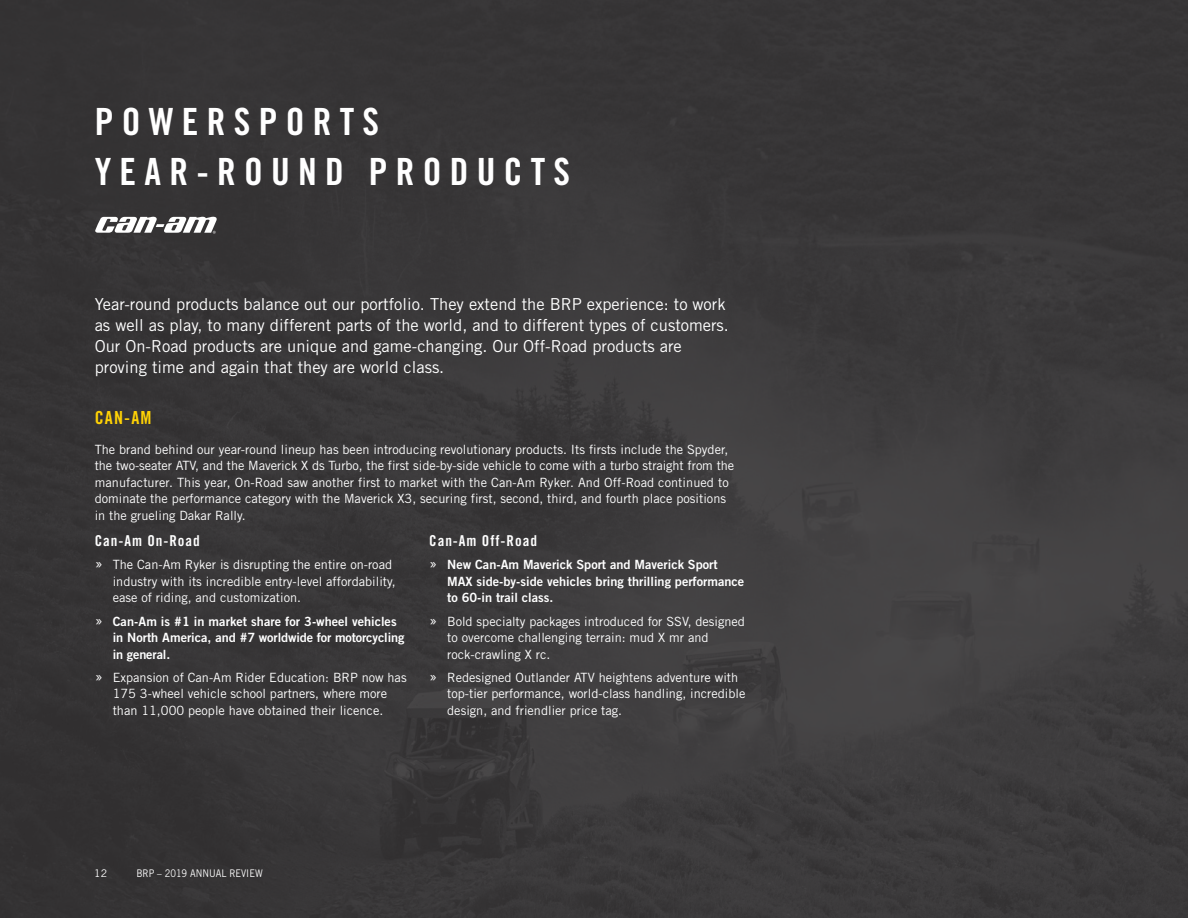
<style>
.page{position:relative;width:1188px;height:918px;background:#393738}
.page>*{position:absolute;margin:0;border:0;box-sizing:border-box;transform-origin:0 0}
.titre_GROS{font:37.5px/49.5px "Trade Gothic LT Std Bd Cn 20";letter-spacing:.22em;color:#fff}
.intro_small{font:18px "Trade Gothic LT Std Bd Cn 20";color:#fed105}
.intro_produits{font:16.5px/21px "Trade Gothic LT Std";color:#fff}
.intro_small-2{font:15px "Trade Gothic LT Std Bd Cn 20";letter-spacing:.065em;color:#fff}
.Texte_bullets{font:12.75px/16.5px "Trade Gothic LT Std";color:#fff}
.Texte_bullets-2{font:12.75px/16.5px "Trade Gothic LT Std Bd 2";color:#fff}
.t1{font:10.5px "Trade Gothic LT Std";color:#fff;scale:.88 1}
.t2{font:10.5px "Trade Gothic LT Std";color:#fff}
.s1{font-size:16.5px}
.s2{font-family:"Trade Gothic LT Std";font-size:16.5px}
</style>
<div class="page">
<svg style="left:95px;top:216px;width:122px;height:18px"></svg>
<p class="titre_GROS" style="left:95px;top:97px;width:477px">POWERSPORTS<br>YEAR-ROUND PRODUCTS</p>
<p class="intro_produits" style="left:95px;top:293px;width:636px">Year-round products balance out our portfolio. They extend the BRP experience: to work as well as play, to many different parts of the world, and to different types of customers.<br>Our On-Road products are unique and game-changing. Our Off-Road products are proving time and again that they are world class.</p>
<p class="intro_small" style="left:95px;top:406px;width:58px">CAN-AM</p>
<p class="Texte_bullets" style="left:95px;top:441px;width:641px">The brand behind our year-round lineup has been introducing revolutionary products. Its firsts include the Spyder, the two-seater ATV, and the Maverick X ds Turbo, the first side-by-side vehicle to come with a turbo straight from the manufacturer. This year, On-Road saw another first to market with the Can-Am Ryker. And Off-Road continued to dominate the performance category with the Maverick X3, securing first, second, third, and fourth place positions in the grueling Dakar Rally.</p>
<p class="intro_small-2" style="left:95px;top:532px;width:107px">Can-Am On-Road</p>
<p class="Texte_bullets" style="left:113px;top:556px;width:285px;text-indent:-18px"><span class="s1">»</span> The Can-Am Ryker is disrupting the entire on-road industry with its incredible entry-level affordability, ease of riding, and customization.</p>
<p class="Texte_bullets-2" style="left:113px;top:613px;width:293px;text-indent:-18px"><span class="s2">»</span> Can-Am is #1 in market share for 3-wheel vehicles in North America, and #7 worldwide for motorcycling in general.</p>
<p class="Texte_bullets" style="left:95px;top:669px;width:313px;text-align:center"><span class="s1">»</span> Expansion of Can-Am Rider Education: BRP now has<br>175 3-wheel vehicle school partners, where more<br>than 11,000 people have obtained their licence.</p>
<p class="intro_small-2" style="left:429px;top:532px;width:109px">Can-Am Off-Road</p>
<p class="Texte_bullets-2" style="left:447px;top:556px;width:299px;text-indent:-18px"><span class="s2">»</span> New Can-Am Maverick Sport and Maverick Sport<br>MAX side-by-side vehicles bring thrilling performance to 60-in trail class.</p>
<p class="Texte_bullets" style="left:447px;top:613px;width:299px;text-indent:-18px"><span class="s1">»</span> Bold specialty packages introduced for SSV, designed to overcome challenging terrain: mud X mr and rock-crawling X rc.</p>
<p class="Texte_bullets" style="left:447px;top:669px;width:300px;text-indent:-18px"><span class="s1">»</span> Redesigned Outlander ATV heightens adventure with top-tier performance, world-class handling, incredible design, and friendlier price tag.</p>
<p class="t2" style="left:94px;top:867px;width:14px">12</p>
<p class="t1" style="left:136px;top:867px;width:145px">BRP – 2019 ANNUAL REVIEW</p>
</div>
